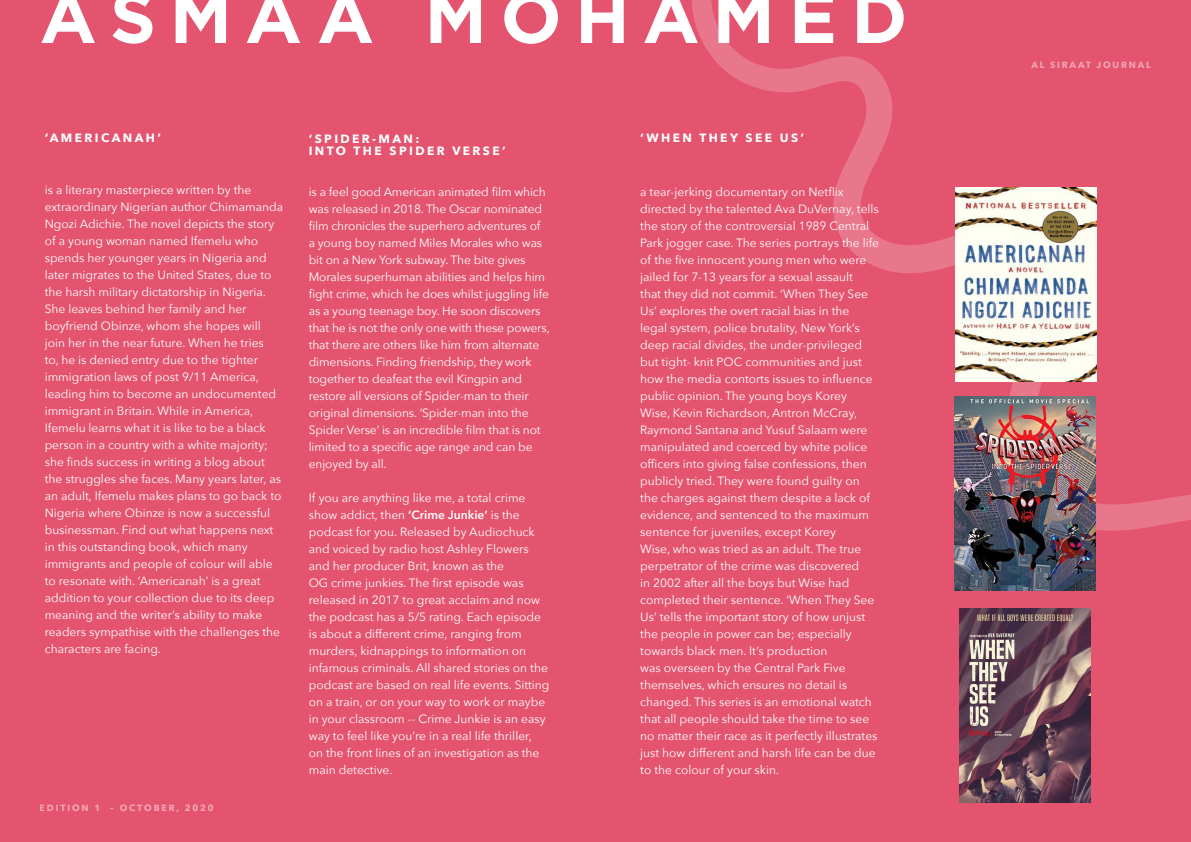
<style>
.page{position:relative;width:1191px;height:842px;background:#e4546f}
.page>*{position:absolute;margin:0;border:0;box-sizing:border-box;transform-origin:0 0}
.t1{font:700 72px "Gotham";letter-spacing:.185em;color:#fff}
.t2{font:12px/17px "Avenir Next";color:#fff}
.t3{font:700 12px/12px "Avenir Next";letter-spacing:.2em;color:#fff}
.t4{font:700 9px "Avenir Next";letter-spacing:.2em;color:#fff}
.s1{font-weight:600}
</style>
<div class="page">
<svg style="left:692px;top:0;width:499px;height:630px"></svg>
<img style="left:955px;top:187px;width:141px;height:194px">
<img style="left:955px;top:396px;width:140px;height:195px">
<img style="left:959px;top:608px;width:131px;height:194px">
<h1 class="t1" style="left:40px;top:-30px;width:869px">ASMAA MOHAMED</h1>
<p class="t3" style="left:45px;top:132px;width:118px">‘AMERICANAH’</p>
<p class="t2" style="left:45px;top:180px;width:240px">is a literary masterpiece written by the extraordinary Nigerian author Chimamanda Ngozi Adichie. The novel depicts the story of a young woman named Ifemelu who spends her younger years in Nigeria and later migrates to the United States, due to the harsh military dictatorship in Nigeria.<br>She leaves behind her family and her boyfriend Obinze, whom she hopes will join her in the near future. When he tries<br>to, he is denied entry due to the tighter immigration laws of post 9/11 America, leading him to become an undocumented immigrant in Britain. While in America, Ifemelu learns what it is like to be a black person in a country with a white majority; she finds success in writing a blog about the struggles she faces. Many years later, as an adult, Ifemelu makes plans to go back to Nigeria where Obinze is now a successful businessman. Find out what happens next in this outstanding book, which many immigrants and people of colour will able to resonate with. ‘Americanah’ is a great addition to your collection due to its deep meaning and the writer’s ability to make readers sympathise with the challenges the characters are facing.</p>
<p class="t4" style="left:40px;top:800px;width:175px">EDITION 1 – OCTOBER, 2020</p>
<p class="t3" style="left:309px;top:132px;width:198px">‘SPIDER-MAN:<br>INTO THE SPIDER VERSE’</p>
<p class="t2" style="left:309px;top:182px;width:242px">is a feel good American animated film which was released in 2018. The Oscar nominated film chronicles the superhero adventures of a young boy named Miles Morales who was bit on a New York subway. The bite gives Morales superhuman abilities and helps him fight crime, which he does whilst juggling life as a young teenage boy. He soon discovers that he is not the only one with these powers, that there are others like him from alternate dimensions. Finding friendship, they work together to deafeat the evil Kingpin and restore all versions of Spider-man to their original dimensions. ‘Spider-man into the Spider Verse’ is an incredible film that is not limited to a specific age range and can be enjoyed by all.</p>
<p class="t2" style="left:309px;top:489px;width:242px">If you are anything like me, a total crime show addict, then <span class="s1">‘Crime Junkie’</span> is the podcast for you. Released by Audiochuck and voiced by radio host Ashley Flowers and her producer Brit, known as the<br>OG crime junkies. The first episode was released in 2017 to great acclaim and now the podcast has a 5/5 rating. Each episode is about a different crime, ranging from murders, kidnappings to information on infamous criminals. All shared stories on the podcast are based on real life events. Sitting on a train, or on your way to work or maybe in your classroom -- Crime Junkie is an easy way to feel like you’re in a real life thriller,<br>on the front lines of an investigation as the main detective.</p>
<p class="t3" style="left:640px;top:132px;width:165px">‘WHEN THEY SEE US’</p>
<p class="t2" style="left:640px;top:182px;width:240px">a tear-jerking documentary on Netflix directed by the talented Ava DuVernay, tells the story of the controversial 1989 Central Park jogger case. The series portrays the life of the five innocent young men who were jailed for 7-13 years for a sexual assault<br>that they did not commit. ‘When They See Us’ explores the overt racial bias in the legal system, police brutality, New York’s deep racial divides, the under-privileged but tight- knit POC communities and just how the media contorts issues to influence public opinion. The young boys Korey Wise, Kevin Richardson, Antron McCray, Raymond Santana and Yusuf Salaam were manipulated and coerced by white police officers into giving false confessions, then publicly tried. They were found guilty on the charges against them despite a lack of evidence, and sentenced to the maximum sentence for juveniles, except Korey<br>Wise, who was tried as an adult. The true perpetrator of the crime was discovered<br>in 2002 after all the boys but Wise had completed their sentence. ‘When They See Us’ tells the important story of how unjust the people in power can be; especially towards black men. It’s production<br>was overseen by the Central Park Five themselves, which ensures no detail is changed. This series is an emotional watch that all people should take the time to see no matter their race as it perfectly illustrates just how different and harsh life can be due to the colour of your skin.</p>
<p class="t4" style="left:1031px;top:57px;width:121px">AL SIRAAT JOURNAL</p>
</div>
